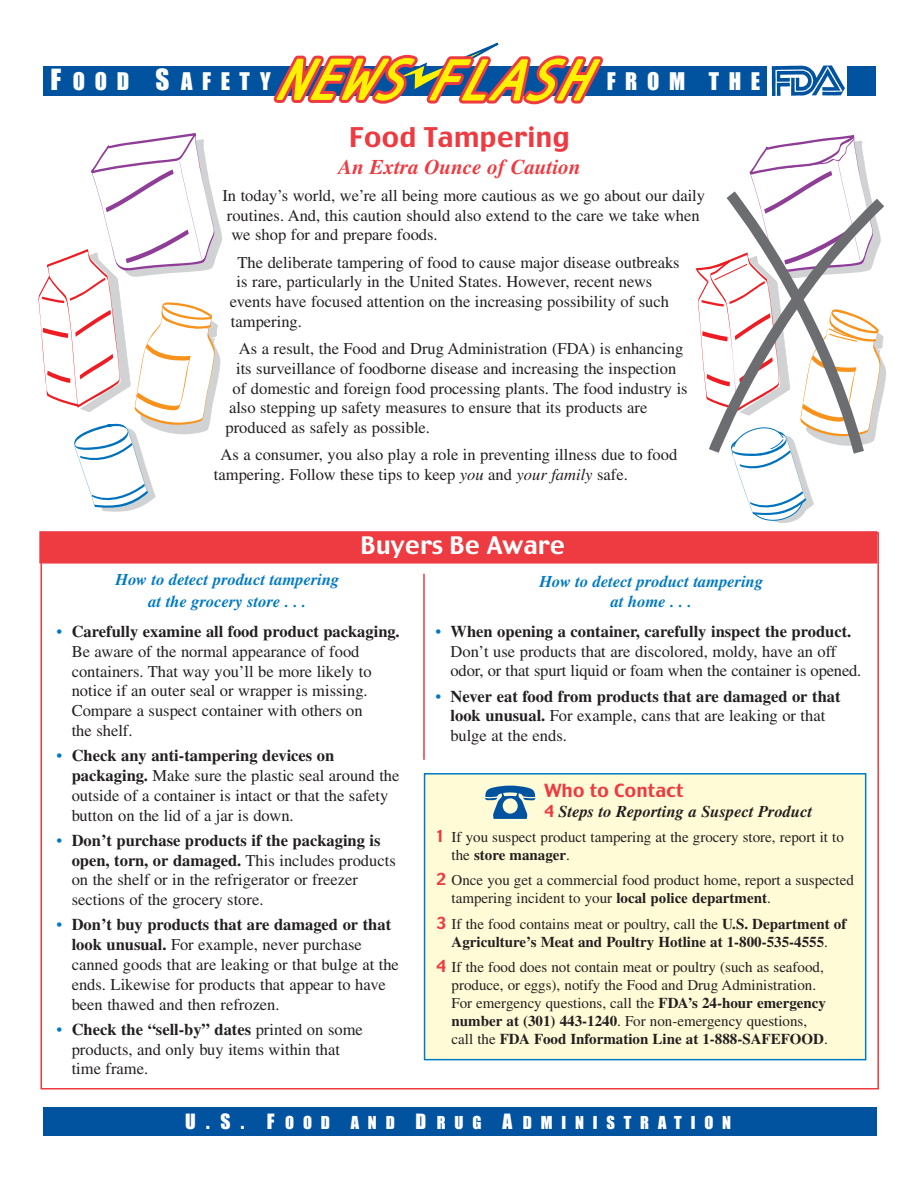
<style>
.page{position:relative;width:918px;height:1188px;background:#fff}
.page>*{position:absolute;margin:0;border:0;box-sizing:border-box;transform-origin:0 0}
.t1{font:27px "Charcoal";color:#ee3a41}
.t2{font:24px "Charcoal";color:#fff}
.t3{font:22.5px "Impact";letter-spacing:.43em;color:#fff}
.t4{font:italic 700 21px "Times";color:#ee3a41}
.t5{font:19.5px "Impact";color:#fff}
.t6{font:18px "Charcoal";color:#ee3a41}
.t7{font:16.5px/19.8px "Times";color:#231f20}
.t8{font:700 16.5px/19.8px "Times";color:#231f20}
.t9{font:italic 700 16.5px/19.8px "Times";color:#007ac2;text-align:center}
.t10{font:italic 700 16.5px "Times";color:#231f20}
.t11{font:16.5px "Impact";letter-spacing:.535em;color:#fff}
.t12{font:15px/18px "Times";color:#231f20}
.t13{font:700 15px/17.9px "Times";color:#231f20;text-align:center}
.s1{font-size:27px}
.s2{font-style:italic}
.s3{color:#007ac2}
.s4{font-weight:700}
.s5{font-weight:400;color:#007ac2}
.s6{font-weight:400}
.s7{font-family:"Charcoal";font-weight:400;font-style:normal;color:#ee3a41}
.s8{font-family:"Charcoal";font-size:16.5px;color:#ee3a41}
.s9{font-family:"Times New Roman";font-weight:700}
.s10{font-family:"Charcoal";font-weight:400;font-size:16.5px;color:#ee3a41}
.s11{font-family:"Times New Roman"}
.s12{font-size:16.5px}
.s13{font-size:19.5px}
</style>
<div class="page">
<div style="left:40px;top:532px;width:837px;height:31px;background:#ee3a41"></div>
<div style="left:39px;top:531px;width:839px;height:33px;border:2px solid #ee3a41"></div>
<div style="left:425px;top:774px;width:441px;height:286px;background:#fffbd6"></div>
<div style="left:424px;top:773px;width:442px;height:287px;border:2px solid #007ac2"></div>
<div style="left:44px;top:66px;width:832px;height:30px;background:#0153a0"></div>
<div style="left:43px;top:1107px;width:833px;height:29px;background:#0153a0"></div>
<svg style="left:273px;top:42px;width:330px;height:63px"></svg>
<div style="left:768px;top:64px;width:79px;height:42px;background:#fff"></div>
<img style="left:771px;top:65px;width:74px;height:31px">
<hr style="left:423px;top:574px;width:2px;height:186px;background:#ee3a41">
<svg style="left:38px;top:133px;width:184px;height:379px"></svg>
<svg style="left:696px;top:134px;width:173px;height:389px"></svg>
<svg style="left:703px;top:188px;width:183px;height:274px"></svg>
<h3 class="t3" style="left:51px;top:74px;width:222px"><span class="s1">F</span>OOD <span class="s1">S</span>AFETY</h3>
<h3 class="t3" style="left:607px;top:74px;width:155px">FROM THE</h3>
<h1 class="t1" style="left:349px;top:127px;width:223px">Food Tampering</h1>
<p class="t4" style="left:338px;top:159px;width:244px">An Extra Ounce of Caution</p>
<p class="t7" style="left:222px;top:187px;width:484px">In today’s world, we’re all being more cautious as we go about our daily routines. And, this caution should also extend to the care we take when we shop for and prepare foods.</p>
<p class="t7" style="left:238px;top:254px;width:444px">The deliberate tampering of food to cause major disease outbreaks</p>
<p class="t7" style="left:237px;top:273px;width:417px">is rare, particularly in the United States. However, recent news</p>
<p class="t7" style="left:230px;top:293px;width:441px">events have focused attention on the increasing possibility of such</p>
<p class="t7" style="left:231px;top:313px;width:73px">tampering.</p>
<p class="t7" style="left:239px;top:340px;width:446px">As a result, the Food and Drug Administration (FDA) is enhancing</p>
<p class="t7" style="left:236px;top:360px;width:442px">its surveillance of foodborne disease and increasing the inspection</p>
<p class="t7" style="left:233px;top:380px;width:457px">of domestic and foreign food processing plants. The food industry is</p>
<p class="t7" style="left:229px;top:400px;width:420px">also stepping up safety measures to ensure that its products are</p>
<p class="t7" style="left:226px;top:419px;width:206px">produced as safely as possible.</p>
<p class="t7" style="left:214px;top:446px;width:465px;text-indent:7px">As a consumer, you also play a role in preventing illness due to food tampering. Follow these tips to keep <span class="s2">you</span> and <span class="s2">your family</span> safe.</p>
<p class="t9" style="left:116px;top:569px;width:225px;line-height:22.5px">How to detect product tampering at the grocery store . . .</p>
<h2 class="t2" style="left:361px;top:536px;width:206px">Buyers Be Aware</h2>
<p class="t9" style="left:539px;top:573px;width:225px">How to detect product tampering at home . . .</p>
<p class="t7" style="left:72px;top:623px;width:329px;text-indent:-15px"><span class="s3">•</span> <span class="s4">Carefully examine all food product packaging.<br></span>Be aware of the normal appearance of food containers. That way you’ll be more likely to notice if an outer seal or wrapper is missing.<br>Compare a suspect container with others on<br>the shelf.</p>
<p class="t7" style="left:72px;top:747px;width:329px;text-indent:-15px"><span class="s3">•</span> <span class="s4">Check any anti-tampering devices on packaging.</span> Make sure the plastic seal around the outside of a container is intact or that the safety button on the lid of a jar is down.</p>
<p class="t7" style="left:72px;top:832px;width:326px;text-indent:-15px"><span class="s3">•</span> <span class="s4">Don’t purchase products if the packaging is open, torn, or damaged.</span> This includes products on the shelf or in the refrigerator or freezer sections of the grocery store.</p>
<p class="t7" style="left:72px;top:916px;width:329px;text-indent:-15px"><span class="s3">•</span> <span class="s4">Don’t buy products that are damaged or that look unusual.</span> For example, never purchase canned goods that are leaking or that bulge at the ends. Likewise for products that appear to have been thawed and then refrozen.</p>
<p class="t7" style="left:72px;top:1021px;width:293px;text-indent:-15px"><span class="s3">•</span> <span class="s4">Check the “sell-by” dates</span> printed on some products, and only buy items within that time frame.</p>
<p class="t7" style="left:451px;top:623px;width:412px;text-indent:-15px"><span class="s3">•</span> <span class="s4">When opening a container, carefully inspect the product.<br></span>Don’t use products that are discolored, moldy, have an off odor, or that spurt liquid or foam when the container is opened.</p>
<p class="t8" style="left:451px;top:688px;width:392px;text-indent:-15px"><span class="s5">•</span> Never eat food from products that are damaged or that look unusual. <span class="s6">For example, cans that are leaking or that bulge at the ends.</span></p>
<p class="t6" style="left:545px;top:783px;width:141px">Who to Contact</p>
<p class="t10" style="left:545px;top:806px;width:269px"><span class="s7">4</span> Steps to Reporting a Suspect Product</p>
<p class="t12" style="left:452px;top:830px;width:394px;text-indent:-15px"><span class="s8">1</span> If you suspect product tampering at the grocery store, report it to the <span class="s4">store manager</span>.</p>
<p class="t12" style="left:452px;top:873px;width:404px;text-indent:-15px"><span class="s8">2</span> Once you get a commercial food product home, report a suspected tampering incident to your <span class="s4">local</span> <span class="s9">police</span> <span class="s4">department</span>.</p>
<p class="t13" style="left:437px;top:916px;width:411px"><span class="s10">3</span> <span class="s6">If the food contains meat or poultry, call the</span> U.S. Department of<br>Agriculture’s Meat and Poultry Hotline at 1-800-535-4555<span class="s6">.</span></p>
<p class="t12" style="left:452px;top:959px;width:378px;text-indent:-15px"><span class="s8">4</span> If the food does not contain meat or poultry (such as seafood, produce, or eggs), notify the Food and <span class="s11">D</span>rug Administration.<br>For emergency questions, call the <span class="s4">FDA’s 24-hour emergency number at (301) 443-1240</span>. For non-emergency questions, call the <span class="s4">FDA Food Information Line at 1-888-SAFEFOOD</span>.</p>
<p class="t5" style="left:185px;top:1116px;width:146px">U.S. F<span class="s12">OOD</span></p>
<p class="t11" style="left:351px;top:1118px;width:382px">AND <span class="s13">D</span>RUG <span class="s13">A</span>DMINISTRATION</p>
</div>
